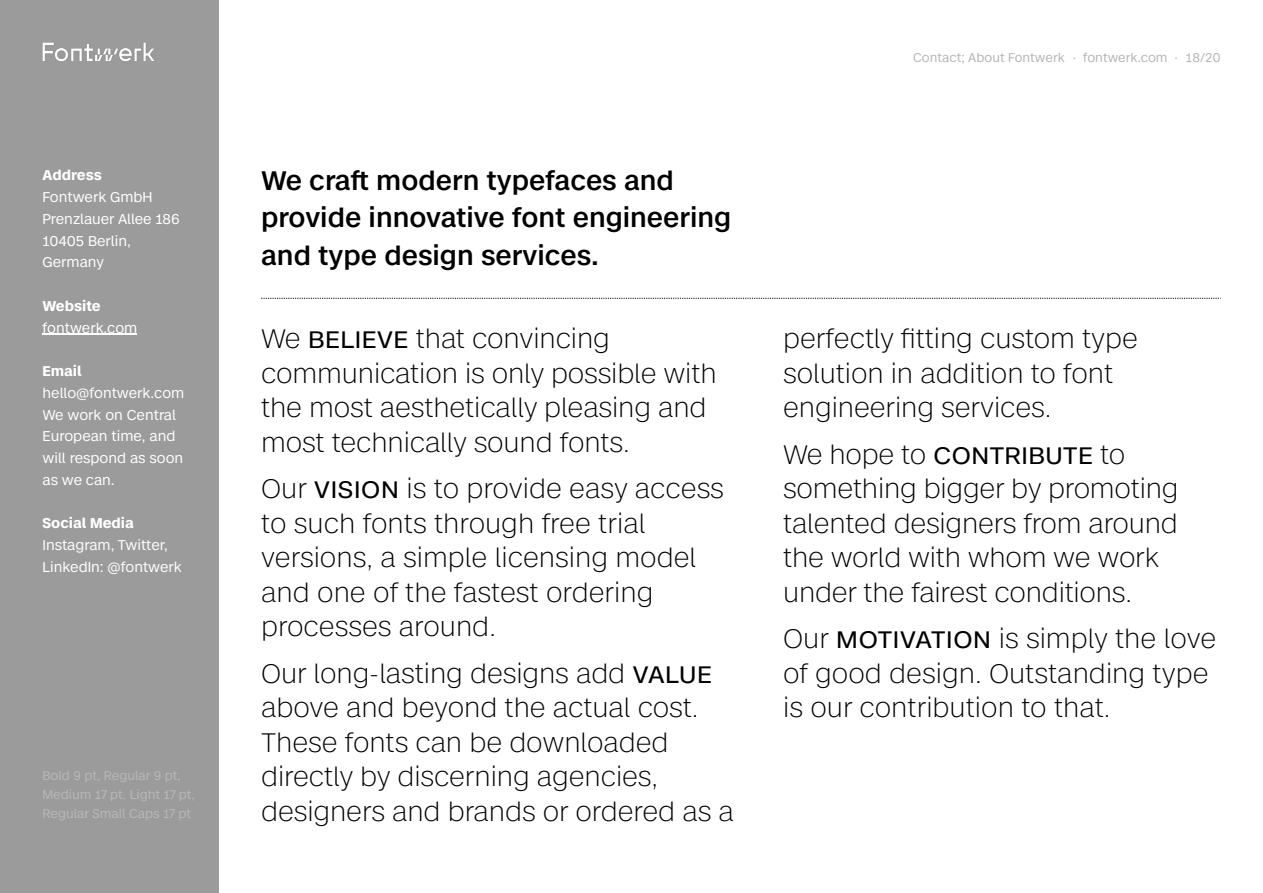
<style>
.page{position:relative;width:1263px;height:893px;background:#fff}
.page>*{position:absolute;margin:0;border:0;box-sizing:border-box;transform-origin:0 0}
.t1{font:27px "Fontwerk Logo";color:#fff}
.t2{font:300 25.5px/34.5px "Case Text";letter-spacing:-.005em;color:#000}
.t3{font:500 25.5px/37.5px "Case Text";color:#000}
.t4{font:13.5px/21.8px "Case Text";color:#fff}
.t5{font:700 13.5px "Case Text";color:#fff}
.t6{font:12px/18.8px "Case Text";color:rgb(255 255 255/.3)}
.t7{font:12px "Case Text";color:rgb(0 0 0/.3)}
.s1{font-weight:400}
</style>
<div class="page">
<div style="left:0;top:0;width:218px;height:893px;background:#9b9b9b"></div>
<hr style="left:43px;top:333px;width:94px;height:1px;background:#fff">
<svg style="left:261px;top:298px;width:958px;height:1px"></svg>
<p class="t1" style="left:41px;top:41px;width:115px">Fontwerk</p>
<p class="t5" style="left:43px;top:170px;width:61px">Address</p>
<p class="t4" style="left:43px;top:187px;width:139px">Fontwerk GmbH<br>Prenzlauer Allee 186<br>10405 Berlin,<br>Germany</p>
<p class="t5" style="left:43px;top:300px;width:60px">Website</p>
<p class="t4" style="left:43px;top:318px;width:96px">fontwerk.com</p>
<p class="t5" style="left:43px;top:365px;width:41px">Email</p>
<p class="t4" style="left:43px;top:383px;width:143px">hello@fontwerk.com<br>We work on Central<br>European time, and will respond as soon as we can.</p>
<p class="t5" style="left:43px;top:518px;width:93px">Social Media</p>
<p class="t4" style="left:43px;top:535px;width:141px">Instagram, Twitter,<br>LinkedIn: @fontwerk</p>
<p class="t6" style="left:43px;top:767px;width:154px">Bold 9 pt, Regular 9 pt,<br>Medium 17 pt, Light 17 pt,<br>Regular Small Caps 17 pt</p>
<p class="t3" style="left:261px;top:163px;width:472px">We craft modern typefaces and provide innovative font engineering and type design services.</p>
<p class="t2" style="left:261px;top:323px;width:457px">We <span class="s1">believe</span> that convincing communication is only possible with the most aesthetically pleasing and most technically sound fonts.</p>
<p class="t2" style="left:261px;top:473px;width:464px">Our <span class="s1">vision</span> is to provide easy access to such fonts through free trial versions, a simple licensing model and one of the fastest ordering processes around.</p>
<p class="t2" style="left:261px;top:658px;width:474px">Our long-lasting designs add <span class="s1">value </span>above and beyond the actual cost.<br>These fonts can be downloaded directly by discerning agencies, designers and brands or ordered as a</p>
<p class="t7" style="left:913px;top:52px;width:309px">Contact; About Fontwerk · fontwerk.com · 18/20</p>
<p class="t2" style="left:783px;top:323px;width:356px">perfectly fitting custom type solution in addition to font engineering services.</p>
<p class="t2" style="left:783px;top:439px;width:397px">We hope to <span class="s1">contribute</span> to something bigger by promoting talented designers from around the world with whom we work under the fairest conditions.</p>
<p class="t2" style="left:783px;top:623px;width:435px">Our <span class="s1">motivation</span> is simply the love of good design. Outstanding type is our contribution to that.</p>
</div>
